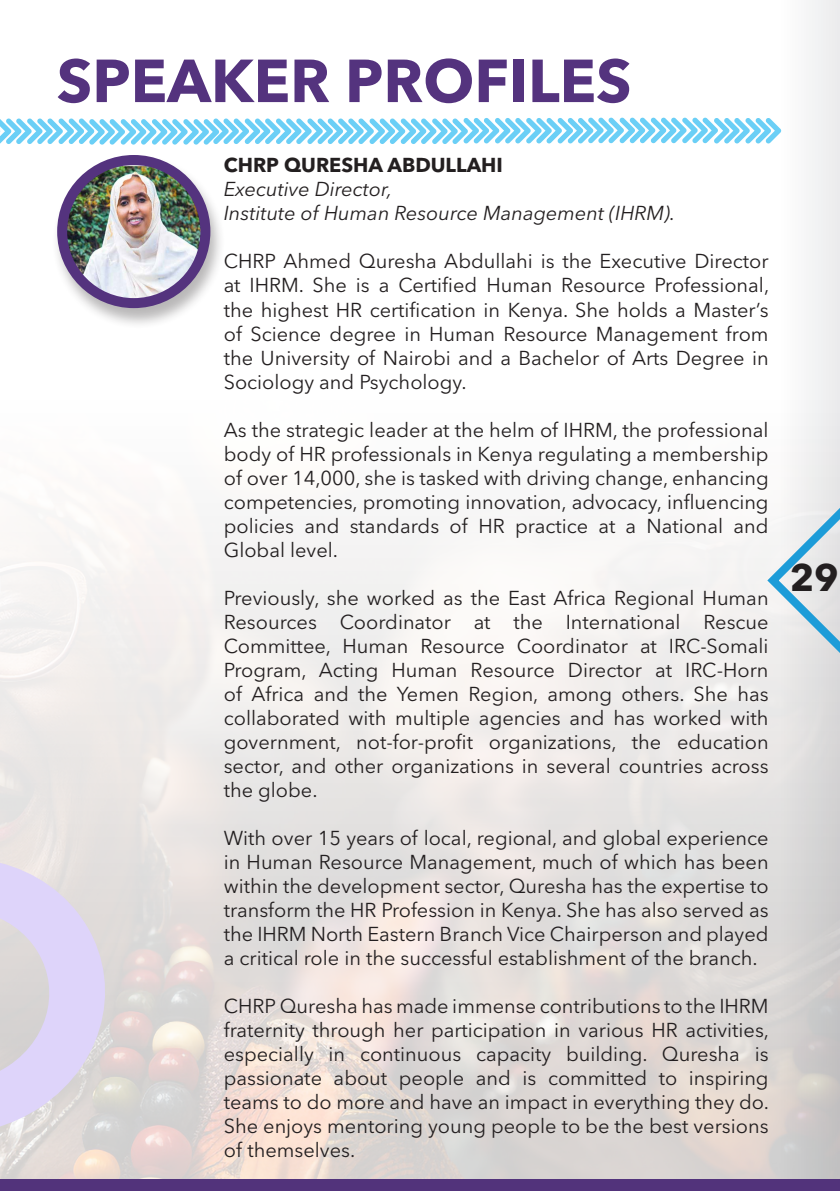
<style>
.page{position:relative;width:840px;height:1191px;background:#fff}
.page>*{position:absolute;margin:0;border:0;box-sizing:border-box;transform-origin:0 0}
.t1{font:700 60px "Avenir Next LT Pro";color:#54337e}
.t2{font:700 38px "Avenir Next LT Pro";color:#231f20}
.t3{font:20px/24px "Avenir Next LT Pro";color:#231f20;text-align:justify}
.t4{font:italic 20px "Avenir Next LT Pro";color:#231f20}
.t5{font:700 20px "Avenir Next LT Pro";color:#231f20}
</style>
<div class="page">
<div style="left:576px;top:0;width:263px;height:1191px;background:linear-gradient(to right,#fff,#f7f7f8)"></div>
<img style="left:0;top:336px;width:839px;height:843px">
<svg style="left:0;top:117px;width:781px;height:28px"></svg>
<svg style="left:761px;top:418px;width:78px;height:324px"></svg>
<div style="left:0;top:1179px;width:839px;height:12px;background:#52337b"></div>
<svg style="left:0;top:859px;width:125px;height:275px;background:#ddd6e6"></svg>
<div style="left:51px;top:154px;width:175px;height:175px;background:#231f20;opacity:.32"></div>
<img style="left:62px;top:166px;width:143px;height:137px">
<div style="left:57px;top:155px;width:153px;height:153px;border:10px solid #54337e;border-radius:50%"></div>
<p class="t1" style="left:57px;top:44px;width:576px">SPEAKER PROFILES</p>
<p class="t5" style="left:224px;top:153px;width:280px">CHRP QURESHA ABDULLAHI</p>
<p class="t4" style="left:224px;top:177px;width:170px">Executive Director,</p>
<p class="t4" style="left:224px;top:201px;width:453px">Institute of Human Resource Management (IHRM).</p>
<p class="t3" style="left:224px;top:249px;width:546px">CHRP Ahmed Quresha Abdullahi is the Executive Director at IHRM. She is a Certified Human Resource Professional, the highest HR certification in Kenya. She holds a Master’s of Science degree in Human Resource Management from the University of Nairobi and a Bachelor of Arts Degree in Sociology and Psychology.</p>
<p class="t3" style="left:224px;top:417px;width:546px">As the strategic leader at the helm of IHRM, the professional body of HR professionals in Kenya regulating a membership of over 14,000, she is tasked with driving change, enhancing competencies, promoting innovation, advocacy, influencing policies and standards of HR practice at a National and Global level.</p>
<p class="t3" style="left:224px;top:585px;width:546px">Previously, she worked as the East Africa Regional Human Resources Coordinator at the International Rescue Committee, Human Resource Coordinator at IRC-Somali Program, Acting Human Resource Director at IRC-Horn of Africa and the Yemen Region, among others. She has collaborated with multiple agencies and has worked with government, not-for-profit organizations, the education sector, and other organizations in several countries across the globe.</p>
<p class="t3" style="left:224px;top:825px;width:546px">With over 15 years of local, regional, and global experience in Human Resource Management, much of which has been within the development sector, Quresha has the expertise to transform the HR Profession in Kenya. She has also served as the IHRM North Eastern Branch Vice Chairperson and played a critical role in the successful establishment of the branch.</p>
<p class="t3" style="left:224px;top:993px;width:546px">CHRP Quresha has made immense contributions to the IHRM fraternity through her participation in various HR activities, especially in continuous capacity building. Quresha is passionate about people and is committed to inspiring teams to do more and have an impact in everything they do.<br>She enjoys mentoring young people to be the best versions of themselves.</p>
<h2 class="t2" style="left:789px;top:554px;width:51px">29</h2>
</div>
